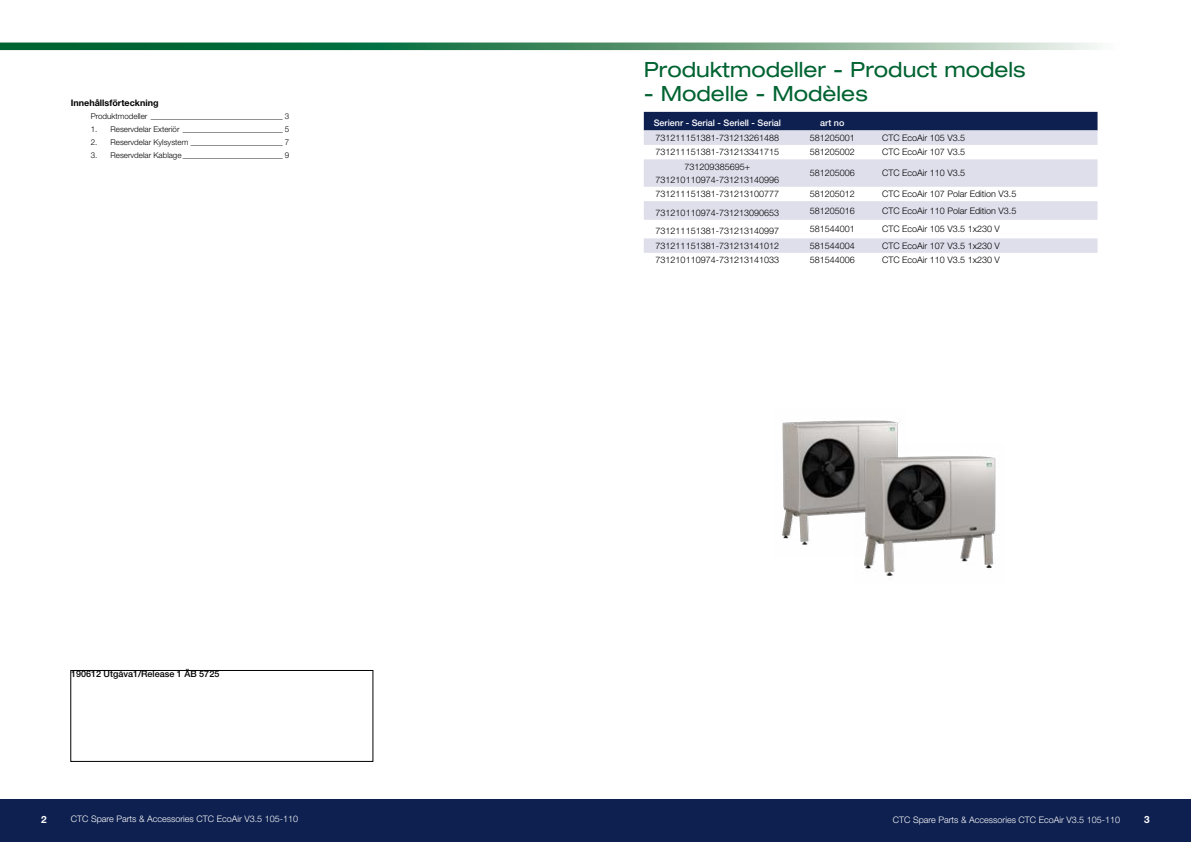
<style>
.page{position:relative;width:1191px;height:842px;background:#fff}
.page>*{position:absolute;margin:0;border:0;box-sizing:border-box;transform-origin:0 0}
.t1{font:expanded 21px "Helvetica Neue LT Std";color:#006331}
.t2{font:700 10px "Helvetica Neue LT Std";color:#fff}
.t3{font:300 9px/13px "Helvetica Neue LT Std";color:#000;text-align:center}
.t4{font:300 9px "Helvetica Neue LT Std";color:#fff}
.t5{font:500 9px "Helvetica Neue LT Std";color:#000}
.t6{font:500 9px "Helvetica Neue LT Std";color:#fff}
.t7{font:700 9px "Helvetica Neue LT Std";color:#000}
.t8{font:300 8px "Helvetica Neue LT Std";color:#000}
</style>
<div class="page">
<svg style="left:0;top:43px;width:1097px;height:7px;background:#4c916c"></svg>
<div style="left:0;top:799px;width:595px;height:43px;background:#0e2050"></div>
<div style="left:595px;top:799px;width:596px;height:43px;background:#0e2050"></div>
<img style="left:782px;top:420px;width:118px;height:125px">
<img style="left:855px;top:445px;width:142px;height:134px">
<div style="left:70px;top:670px;width:303px;height:92px;border:1px solid #000"></div>
<div style="left:644px;top:112px;width:453px;height:18px;background:#0e2050"></div>
<svg style="left:644px;top:130px;width:453px;height:123px;fill:#dfdfec"></svg>
<p class="t5" style="left:71px;top:97px;width:79px">Table des matières</p>
<p class="t5" style="left:95px;top:97px;width:50px">of Contents</p>
<p class="t7" style="left:71px;top:97px;width:89px">Innehållsförteckning</p>
<p class="t8" style="left:91px;top:111px;width:200px">Produktmodeller _________________________________ 3</p>
<p class="t8" style="left:91px;top:124px;width:200px">1. Reservdelar Exteriör _________________________ 5</p>
<p class="t8" style="left:91px;top:137px;width:200px">2. Reservdelar Kylsystem _______________________ 7</p>
<p class="t8" style="left:91px;top:150px;width:200px">3. Reservdelar Kablage _________________________ 9</p>
<p class="t5" style="left:71px;top:669px;width:150px">190612 Utgåva1/Release 1 ÄB 5725</p>
<h1 class="t1" style="left:643px;top:57px;width:383px">Produktmodeller - Product models</h1>
<h1 class="t1" style="left:643px;top:81px;width:226px">- Modelle - Modèles</h1>
<p class="t6" style="left:653px;top:118px;width:129px">Serienr - Serial - Seriell - Serial</p>
<p class="t6" style="left:820px;top:118px;width:26px">art no</p>
<p class="t3" style="left:655px;top:131px;width:125px">731211151381-731213261488</p>
<p class="t3" style="left:810px;top:131px;width:47px">581205001</p>
<p class="t3" style="left:882px;top:131px;width:85px">CTC EcoAir 105 V3.5</p>
<p class="t3" style="left:655px;top:145px;width:125px">731211151381-731213341715</p>
<p class="t3" style="left:810px;top:145px;width:47px">581205002</p>
<p class="t3" style="left:882px;top:145px;width:85px">CTC EcoAir 107 V3.5</p>
<p class="t3" style="left:655px;top:160px;width:125px">731209385695+<br>731210110974-731213140996</p>
<p class="t3" style="left:810px;top:166px;width:47px">581205006</p>
<p class="t3" style="left:882px;top:166px;width:85px">CTC EcoAir 110 V3.5</p>
<p class="t3" style="left:655px;top:187px;width:125px">731211151381-731213100777</p>
<p class="t3" style="left:810px;top:187px;width:47px">581205012</p>
<p class="t3" style="left:882px;top:187px;width:136px">CTC EcoAir 107 Polar Edition V3.5</p>
<p class="t3" style="left:655px;top:206px;width:125px">731210110974-731213090653</p>
<p class="t3" style="left:810px;top:204px;width:47px">581205016</p>
<p class="t3" style="left:882px;top:204px;width:136px">CTC EcoAir 110 Polar Edition V3.5</p>
<p class="t3" style="left:655px;top:224px;width:125px">731211151381-731213140997</p>
<p class="t3" style="left:810px;top:222px;width:47px">581544001</p>
<p class="t3" style="left:882px;top:222px;width:119px">CTC EcoAir 105 V3.5 1x230 V</p>
<p class="t3" style="left:655px;top:239px;width:125px">731211151381-731213141012</p>
<p class="t3" style="left:810px;top:239px;width:47px">581544004</p>
<p class="t3" style="left:882px;top:239px;width:119px">CTC EcoAir 107 V3.5 1x230 V</p>
<p class="t3" style="left:655px;top:253px;width:125px">731210110974-731213141033</p>
<p class="t3" style="left:810px;top:253px;width:47px">581544006</p>
<p class="t3" style="left:882px;top:253px;width:119px">CTC EcoAir 110 V3.5 1x230 V</p>
<p class="t2" style="left:41px;top:813px;width:7px">2</p>
<p class="t4" style="left:71px;top:814px;width:229px">CTC Spare Parts &amp; Accessories CTC EcoAir V3.5 105-110</p>
<p class="t4" style="left:893px;top:814px;width:229px">CTC Spare Parts &amp; Accessories CTC EcoAir V3.5 105-110</p>
<p class="t2" style="left:1144px;top:813px;width:7px">3</p>
</div>
